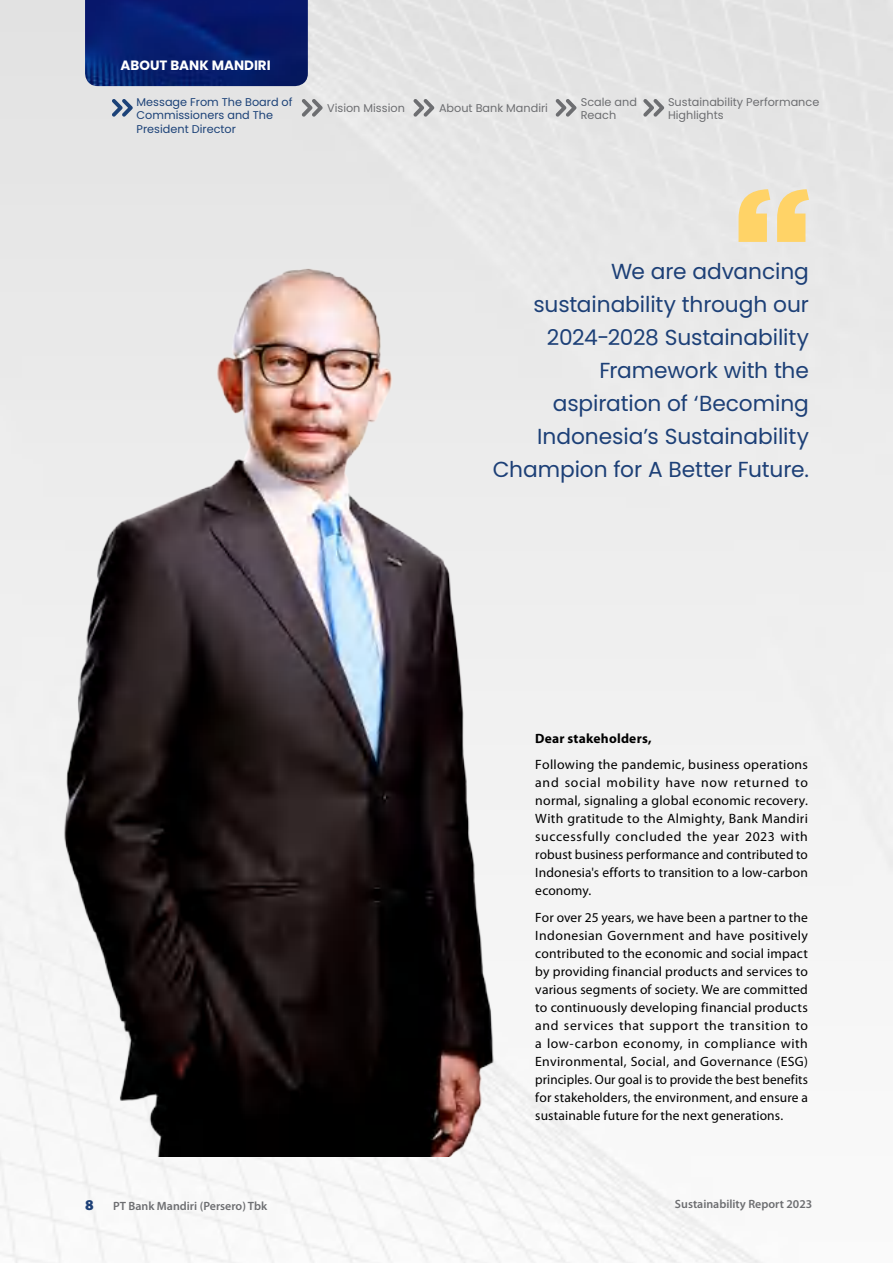
<style>
.page{position:relative;width:893px;height:1263px;background:#fff}
.page>*{position:absolute;margin:0;border:0;box-sizing:border-box;transform-origin:0 0}
.t1{font:21.75px/33px "Poppins";letter-spacing:-.005em;color:#1d4077;text-align:right}
.t2{font:900 15px "Myriad Pro";color:#1d4077}
.t3{font:13.5px/18px "Myriad Pro";letter-spacing:.01em;color:#000;text-align:justify}
.t4{font:700 13.5px "Myriad Pro";letter-spacing:.015em;color:#000}
.t5{font:700 13.5px "Poppins";color:#fff}
.t6{font:600 12px "Myriad Pro";color:#6d6e71}
.t7{font:11.25px/13.5px "Poppins";color:#6d6e71}
.t8{font:11.25px/13.5px "Poppins";color:#1c4278}
</style>
<div class="page">
<img style="left:85px;top:0;width:223px;height:86px">
<img style="left:53px;top:218px;width:451px;height:939px">
<svg style="left:738px;top:189px;width:71px;height:53px"></svg>
<svg style="left:112px;top:99px;width:21px;height:18px"></svg>
<svg style="left:302px;top:99px;width:21px;height:18px"></svg>
<svg style="left:413px;top:99px;width:21px;height:18px"></svg>
<svg style="left:643px;top:99px;width:21px;height:18px"></svg>
<svg style="left:556px;top:99px;width:20px;height:18px"></svg>
<p class="t5" style="left:121px;top:58px;width:152px">ABOUT BANK MANDIRI</p>
<p class="t8" style="left:137px;top:95px;width:157px">Message From The Board of<br>Commissioners and The<br>President Director</p>
<p class="t7" style="left:327px;top:102px;width:79px">Vision Mission</p>
<p class="t7" style="left:439px;top:102px;width:111px">About Bank Mandiri</p>
<p class="t7" style="left:581px;top:95px;width:58px">Scale and<br>Reach</p>
<p class="t7" style="left:668px;top:95px;width:153px">Sustainability Performance<br>Highlights</p>
<h1 class="t1" style="left:493px;top:255px;width:318px">We are advancing sustainability through our<br>2024-2028 Sustainability<br>Framework with the aspiration of ‘Becoming<br>Indonesia’s Sustainability<br>Champion for A Better Future.</h1>
<p class="t4" style="left:535px;top:730px;width:118px">Dear stakeholders,</p>
<p class="t3" style="left:535px;top:756px;width:274px">Following the pandemic, business operations and social mobility have now returned to normal, signaling a global economic recovery.<br>With gratitude to the Almighty, Bank Mandiri successfully concluded the year 2023 with robust business performance and contributed to Indonesia's efforts to transition to a low-carbon economy.</p>
<p class="t3" style="left:535px;top:908px;width:274px">For over 25 years, we have been a partner to the Indonesian Government and have positively contributed to the economic and social impact by providing financial products and services to various segments of society. We are committed to continuously developing financial products and services that support the transition to a low-carbon economy, in compliance with Environmental, Social, and Governance (ESG) principles. Our goal is to provide the best benefits for stakeholders, the environment, and ensure a sustainable future for the next generations.</p>
<p class="t2" style="left:85px;top:1195px;width:10px">8</p>
<p class="t6" style="left:113px;top:1200px;width:156px">PT Bank Mandiri (Persero) Tbk</p>
<p class="t6" style="left:675px;top:1197px;width:139px">Sustainability Report 2023</p>
</div>
